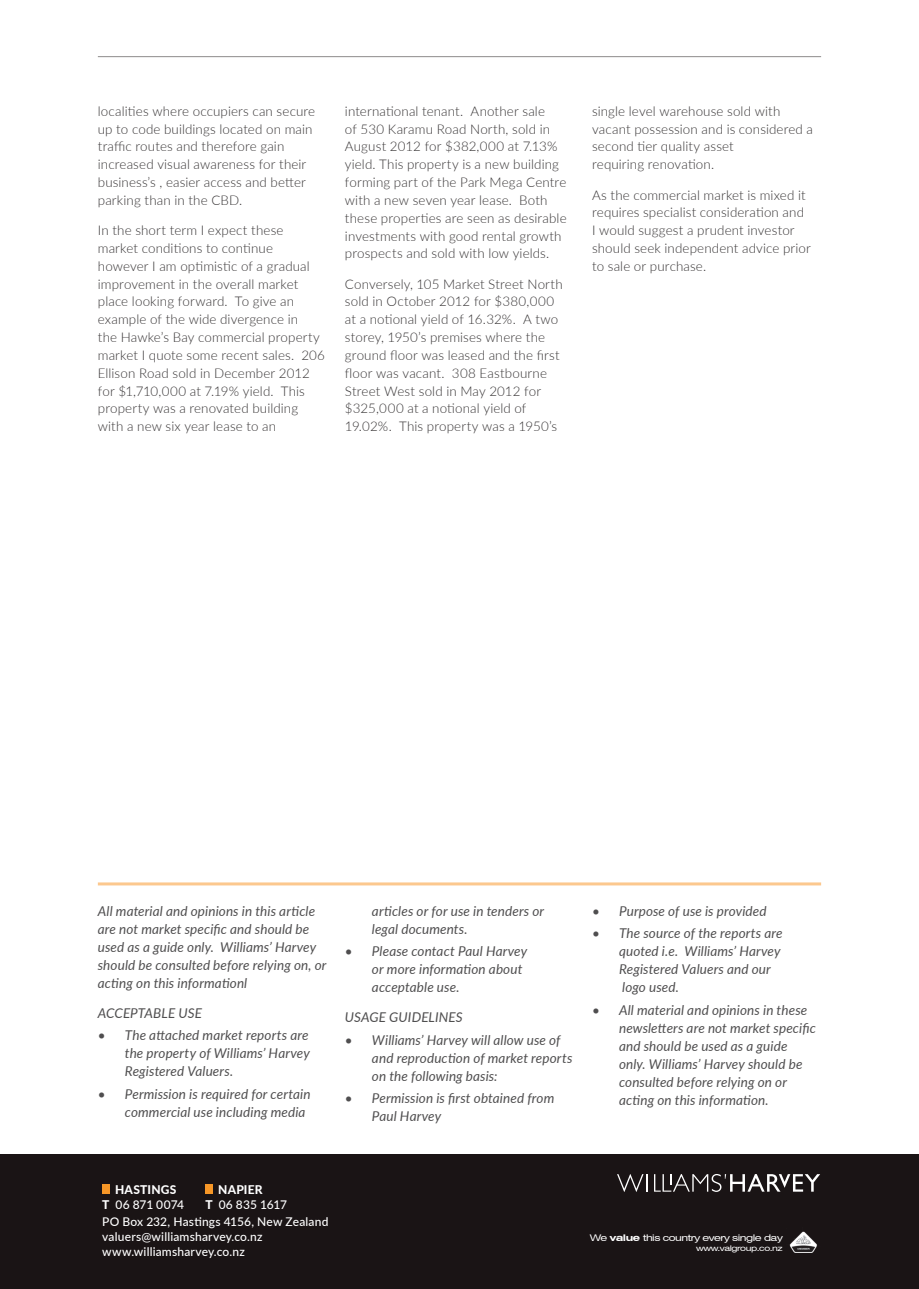
<style>
.page{position:relative;width:919px;height:1289px;background:#fff}
.page>*{position:absolute;margin:0;border:0;box-sizing:border-box;transform-origin:0 0}
.Alt_subhead_CV{font:italic 13.5px/18px "Lato";letter-spacing:.01em;color:#4f4e4f}
.Body_text{font:300 13.35px/17.9px "Lato";letter-spacing:.01em;color:#373435}
.Body_text-2{font:500 12px/15px "Lato";letter-spacing:.015em;color:#fff}
.Body_text-3{font:800 12px/15px "Lato";letter-spacing:.015em;color:#fff;text-align:center}
.Body_text-4{font:500 12px/15px "Lato";letter-spacing:-.005em;color:#fff}
.t1{font:expanded 9.15px "Swiss 721 BT";letter-spacing:-.05em;color:#fff;scale:1.11 1}
.t2{font:expanded 7.8px "Swiss 721 BT";letter-spacing:-.05em;color:#fff;scale:1.11 1}
.s1{font-weight:500}
.s2{font-weight:800}
.s3{font-weight:700}
</style>
<div class="page">
<div style="left:0;top:1154px;width:918px;height:134px;background:#1a1415"></div>
<svg style="left:617px;top:1174px;width:203px;height:17px"></svg>
<div style="left:102px;top:1184px;width:7px;height:9px;background:#f79727"></div>
<div style="left:205px;top:1184px;width:7px;height:9px;background:#f79727"></div>
<img style="left:789px;top:1231px;width:28px;height:21px">
<hr style="left:98px;top:882px;width:723px;height:3px;background:#fcc88e">
<hr style="left:98px;top:56px;width:723px;height:1px;background:#1a1415">
<p class="Body_text" style="left:98px;top:101px;width:219px">localities where occupiers can secure up to code buildings located on main traffic routes and therefore gain increased visual awareness for their business’s , easier access and better parking than in the CBD.</p>
<p class="Body_text" style="left:98px;top:221px;width:229px">In the short term I expect these market conditions to continue however I am optimistic of a gradual improvement in the overall market place looking forward. To give an example of the wide divergence in<br>the Hawke’s Bay commercial property market I quote some recent sales. 206<br>Ellison Road sold in December 2012 for $1,710,000 at 7.19% yield. This property was a renovated building with a new six year lease to an</p>
<p class="Body_text" style="left:345px;top:101px;width:223px">international tenant. Another sale<br>of 530 Karamu Road North, sold in August 2012 for $382,000 at 7.13% yield. This property is a new building forming part of the Park Mega Centre with a new seven year lease. Both these properties are seen as desirable investments with good rental growth prospects and sold with low yields.</p>
<p class="Body_text" style="left:345px;top:274px;width:219px">Conversely, 105 Market Street North sold in October 2012 for $380,000 at a notional yield of 16.32%. A two storey, 1950’s premises where the ground floor was leased and the first floor was vacant. 308 Eastbourne Street West sold in May 2012 for $325,000 at a notional yield of 19.02%. This property was a 1950’s</p>
<p class="Body_text" style="left:592px;top:101px;width:222px">single level warehouse sold with vacant possession and is considered a second tier quality asset<br>requiring renovation.</p>
<p class="Body_text" style="left:592px;top:185px;width:220px">As the commercial market is mixed it requires specialist consideration and<br>I would suggest a prudent investor should seek independent advice prior to sale or purchase.</p>
<p class="Alt_subhead_CV" style="left:98px;top:901px;width:230px">All material and opinions in this article are not market specific and should be used as a guide only. Williams’ Harvey should be consulted before relying on, or acting on this informationl</p>
<p class="Alt_subhead_CV" style="left:98px;top:1003px;width:106px">ACCEPTABLE USE</p>
<p class="Alt_subhead_CV" style="left:125px;top:1025px;width:186px;text-align:justify;text-indent:-27px">• The attached market reports are the property of Williams’ Harvey Registered Valuers.</p>
<p class="Alt_subhead_CV" style="left:125px;top:1084px;width:187px;text-indent:-27px">• Permission is required for certain commercial use including media</p>
<p class="Alt_subhead_CV" style="left:372px;top:901px;width:174px">articles or for use in tenders or legal documents.</p>
<p class="Alt_subhead_CV" style="left:372px;top:941px;width:157px;text-indent:-27px">• Please contact Paul Harvey or more information about acceptable use.</p>
<p class="Alt_subhead_CV" style="left:345px;top:1007px;width:119px">USAGE GUIDELINES</p>
<p class="Alt_subhead_CV" style="left:372px;top:1030px;width:202px;text-indent:-27px">• Williams’ Harvey will allow use of and reproduction of market reports on the following basis:</p>
<p class="Alt_subhead_CV" style="left:372px;top:1088px;width:184px;text-indent:-27px">• Permission is first obtained from<br>Paul Harvey</p>
<p class="Alt_subhead_CV" style="left:592px;top:901px;width:176px">• Purpose of use is provided</p>
<p class="Alt_subhead_CV" style="left:619px;top:923px;width:165px;text-indent:-27px">• The source of the reports are quoted i.e. Williams’ Harvey<br>Registered Valuers and our logo used.</p>
<p class="Alt_subhead_CV" style="left:619px;top:1000px;width:198px;text-indent:-27px">• All material and opinions in these newsletters are not market specific and should be used as a guide only. Williams’ Harvey should be consulted before relying on or acting on this information.</p>
<p class="Body_text-3" style="left:102px;top:1181px;width:83px">HASTINGS<br>T <span class="s1">06 871 0074</span></p>
<p class="Body_text-4" style="left:205px;top:1181px;width:83px;text-indent:13px"><span class="s2">NAPIER<br>T</span> 06 835 1617</p>
<p class="Body_text-2" style="left:102px;top:1213px;width:228px">PO Box 232, Hastings 4156, New Zealand</p>
<p class="Body_text-2" style="left:102px;top:1228px;width:162px">valuers@williamsharvey.co.nz www.williamsharvey.co.nz</p>
<p class="t1" style="left:590px;top:1231px;width:175px">We <span class="s3">value</span> this country every single day</p>
<p class="t2" style="left:696px;top:1243px;width:80px">www.valgroup.co.nz</p>
</div>
